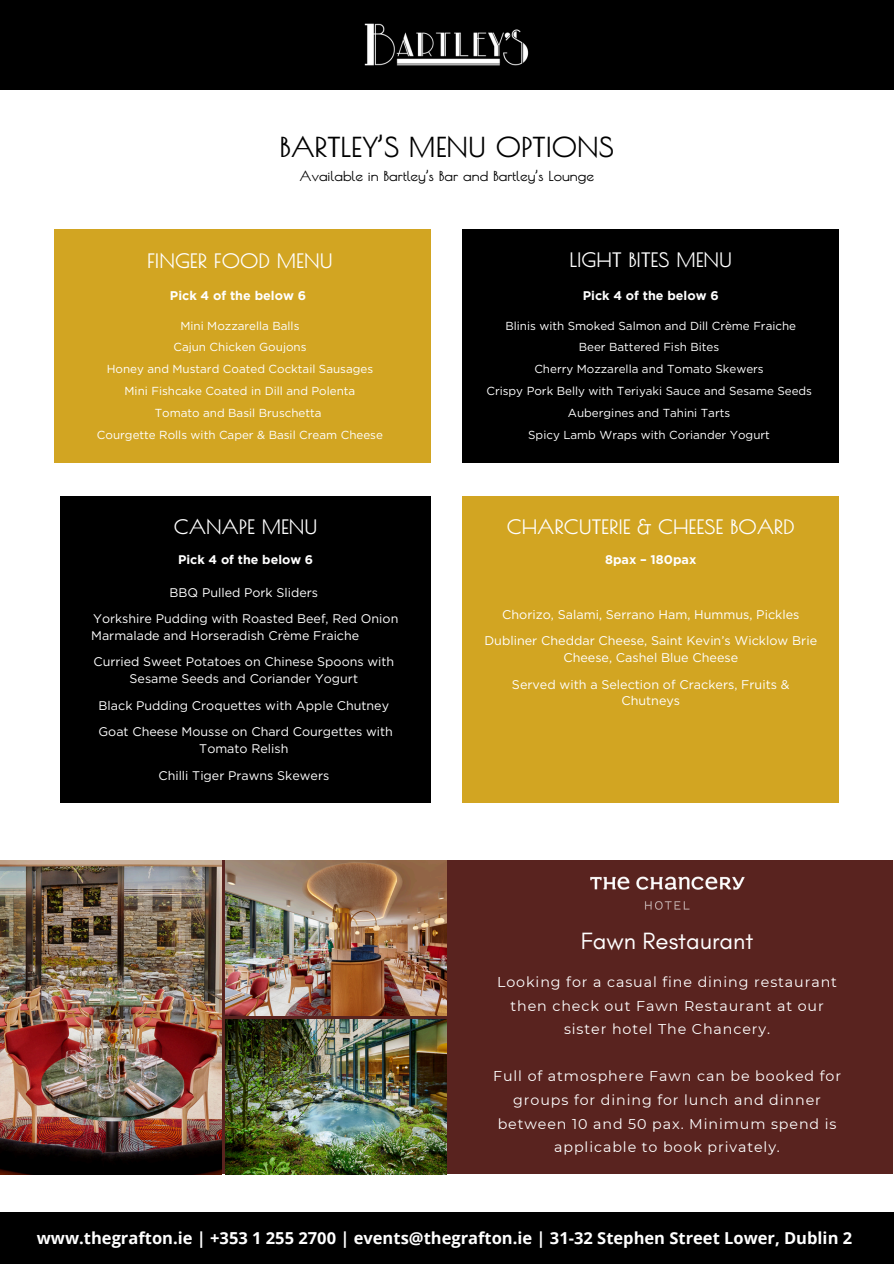
<style>
.page{position:relative;width:894px;height:1264px;background:#fff}
.page>*{position:absolute;margin:0;border:0;box-sizing:border-box;transform-origin:0 0}
.t1{font:700 27px "Poiret One";color:#000}
.t2{font:24px "Glacial Indifference";color:#fff}
.t3{font:700 19.5px "Poiret One";color:#fff}
.t4{font:700 16.5px "Open Sans";color:#fff}
.t5{font:14.25px/23.5px "Montserrat";letter-spacing:.065em;color:#fff;text-align:center}
.t6{font:700 13.5px "Poiret One";color:#000}
.t7{font:12.6px/26.5px "Gotham";color:#fff;text-align:center}
.t8{font:700 12.6px "Gotham";color:#fff}
.t9{font:12.45px/16.6px "Gotham";color:#fff;text-align:center}
.t10{font:700 12.45px "Gotham";color:#fff}
.t11{font:11.55px/21.9px "Gotham";color:#fff;text-align:center}
</style>
<div class="page">
<div style="left:0;top:1211px;width:893px;height:52px;background:#000"></div>
<div style="left:54px;top:229px;width:376px;height:233px;background:#d2a522"></div>
<div style="left:462px;top:496px;width:376px;height:306px;background:#d2a522"></div>
<div style="left:462px;top:229px;width:376px;height:233px;background:#000"></div>
<div style="left:60px;top:496px;width:371px;height:306px;background:#000"></div>
<div style="left:0;top:0;width:893px;height:89px;background:#000"></div>
<img style="left:364px;top:23px;width:165px;height:43px">
<div style="left:0;top:860px;width:892px;height:314px;background:#59231f"></div>
<img style="left:0;top:860px;width:222px;height:314px">
<img style="left:225px;top:860px;width:222px;height:155px">
<img style="left:225px;top:1019px;width:222px;height:155px">
<img style="left:590px;top:876px;width:154px;height:33px">
<h1 class="t1" style="left:279px;top:131px;width:336px">BARTLEY’S MENU OPTIONS</h1>
<p class="t6" style="left:299px;top:168px;width:296px">Available in Bartley’s Bar and Bartley’s Lounge</p>
<h3 class="t3" style="left:147px;top:249px;width:187px">FINGER FOOD MENU</h3>
<p class="t8" style="left:170px;top:287px;width:138px">Pick 4 of the below 6</p>
<p class="t11" style="left:180px;top:314px;width:120px">Mini Mozzarella Balls</p>
<p class="t11" style="left:107px;top:336px;width:268px">Cajun Chicken Goujons<br>Honey and Mustard Coated Cocktail Sausages Mini Fishcake Coated in Dill and Polenta Tomato and Basil Bruschetta</p>
<p class="t11" style="left:97px;top:423px;width:287px">Courgette Rolls with Caper &amp; Basil Cream Cheese</p>
<h3 class="t3" style="left:174px;top:515px;width:145px">CANAPE MENU</h3>
<p class="t10" style="left:178px;top:551px;width:136px">Pick 4 of the below 6</p>
<p class="t9" style="left:169px;top:583px;width:150px">BBQ Pulled Pork Sliders</p>
<p class="t9" style="left:91px;top:610px;width:308px;text-align:left">Yorkshire Pudding with Roasted Beef, Red Onion<br>Marmalade and Horseradish Crème Fraiche</p>
<p class="t9" style="left:93px;top:653px;width:302px">Curried Sweet Potatoes on Chinese Spoons with<br>Sesame Seeds and Coriander Yogurt</p>
<p class="t9" style="left:99px;top:696px;width:292px">Black Pudding Croquettes with Apple Chutney</p>
<p class="t9" style="left:98px;top:723px;width:296px">Goat Cheese Mousse on Chard Courgettes with<br>Tomato Relish</p>
<p class="t9" style="left:158px;top:766px;width:172px">Chilli Tiger Prawns Skewers</p>
<h3 class="t3" style="left:569px;top:248px;width:164px">LIGHT BITES MENU</h3>
<p class="t8" style="left:582px;top:287px;width:137px">Pick 4 of the below 6</p>
<p class="t11" style="left:505px;top:314px;width:292px">Blinis with Smoked Salmon and Dill Crème Fraiche</p>
<p class="t11" style="left:486px;top:336px;width:327px">Beer Battered Fish Bites<br>Cherry Mozzarella and Tomato Skewers<br>Crispy Pork Belly with Teriyaki Sauce and Sesame Seeds Aubergines and Tahini Tarts</p>
<p class="t11" style="left:528px;top:423px;width:243px">Spicy Lamb Wraps with Coriander Yogurt</p>
<h3 class="t3" style="left:506px;top:515px;width:289px">CHARCUTERIE &amp; CHEESE BOARD</h3>
<p class="t8" style="left:605px;top:551px;width:93px">8pax – 180pax</p>
<p class="t7" style="left:484px;top:600px;width:334px">Chorizo, Salami, Serrano Ham, Hummus, Pickles<br>Dubliner Cheddar Cheese, Saint Kevin’s Wicklow Brie</p>
<p class="t7" style="left:512px;top:644px;width:279px">Cheese, Cashel Blue Cheese<br>Served with a Selection of Crackers, Fruits &amp;</p>
<p class="t7" style="left:621px;top:687px;width:60px">Chutneys</p>
<h2 class="t2" style="left:580px;top:927px;width:174px">Fawn Restaurant</h2>
<p class="t5" style="left:497px;top:969px;width:341px">Looking for a casual fine dining restaurant then check out Fawn Restaurant at our sister hotel The Chancery.</p>
<p class="t5" style="left:493px;top:1064px;width:349px">Full of atmosphere Fawn can be booked for groups for dining for lunch and dinner between 10 and 50 pax. Minimum spend is applicable to book privately.</p>
<h3 class="t4" style="left:37px;top:1225px;width:816px">www.thegrafton.ie | +353 1 255 2700 | events@thegrafton.ie | 31-32 Stephen Street Lower, Dublin 2</h3>
</div>
